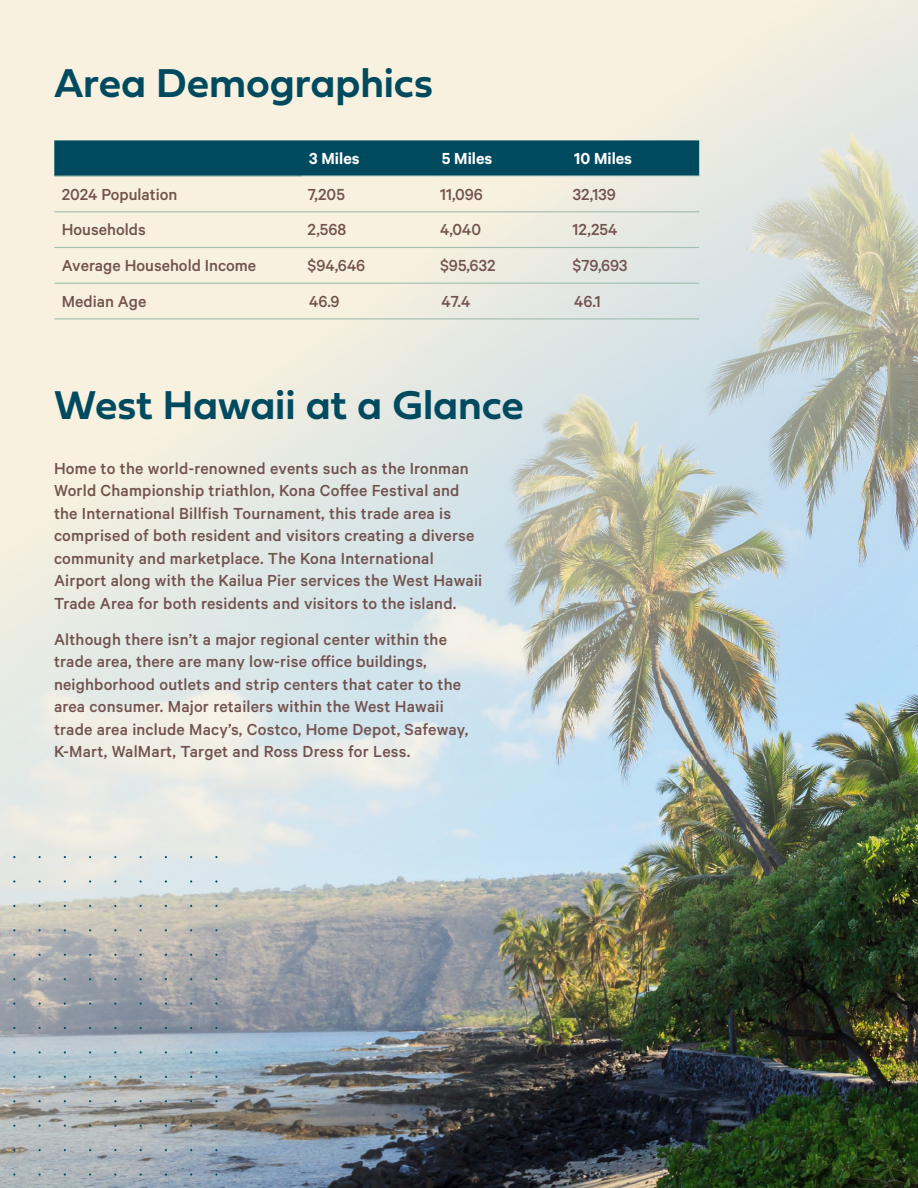
<style>
.page{position:relative;width:918px;height:1188px;background:#fff}
.page>*{position:absolute;margin:0;border:0;box-sizing:border-box;transform-origin:0 0}
.t1{font:42px "Fieldwork Geo Demibold";letter-spacing:-.005em;color:#004a60}
.t2{font:500 18px/22.5px "Calibre";letter-spacing:.01em;color:#72524e}
.t3{font:600 18px "Calibre";color:#fff}
</style>
<div class="page">
<img style="left:0;top:0;width:918px;height:1188px">
<div style="left:54px;top:140px;width:645px;height:36px;background:#004a60"></div>
<hr style="left:54px;top:176px;width:248px;height:1px;background:#9fbeae">
<hr style="left:54px;top:211px;width:248px;height:1px;background:#9fbeae">
<hr style="left:54px;top:247px;width:248px;height:1px;background:#9fbeae">
<hr style="left:54px;top:283px;width:248px;height:1px;background:#9fbeae">
<hr style="left:54px;top:318px;width:248px;height:1px;background:#9fbeae">
<hr style="left:302px;top:318px;width:132px;height:1px;background:#9fbeae">
<hr style="left:434px;top:318px;width:133px;height:1px;background:#9fbeae">
<hr style="left:567px;top:318px;width:132px;height:1px;background:#9fbeae">
<hr style="left:302px;top:176px;width:132px;height:1px;background:#cfdfd6">
<hr style="left:434px;top:176px;width:133px;height:1px;background:#cfdfd6">
<hr style="left:567px;top:176px;width:132px;height:1px;background:#cfdfd6">
<hr style="left:302px;top:211px;width:132px;height:1px;background:#9fbeae">
<hr style="left:434px;top:211px;width:133px;height:1px;background:#9fbeae">
<hr style="left:567px;top:211px;width:132px;height:1px;background:#9fbeae">
<hr style="left:302px;top:247px;width:132px;height:1px;background:#9fbeae">
<hr style="left:434px;top:247px;width:133px;height:1px;background:#9fbeae">
<hr style="left:567px;top:247px;width:132px;height:1px;background:#9fbeae">
<hr style="left:302px;top:283px;width:132px;height:1px;background:#9fbeae">
<hr style="left:434px;top:283px;width:133px;height:1px;background:#9fbeae">
<hr style="left:567px;top:283px;width:132px;height:1px;background:#9fbeae">
<h1 class="t1" style="left:54px;top:50px;width:381px">Area Demographics</h1>
<p class="t3" style="left:309px;top:148px;width:52px">3 Miles</p>
<p class="t3" style="left:442px;top:148px;width:52px">5 Miles</p>
<p class="t3" style="left:574px;top:148px;width:60px">10 Miles</p>
<p class="t2" style="left:62px;top:182px;width:117px">2024 Population</p>
<p class="t2" style="left:308px;top:182px;width:39px">7,205</p>
<p class="t2" style="left:440px;top:182px;width:44px">11,096</p>
<p class="t2" style="left:573px;top:182px;width:45px">32,139</p>
<p class="t2" style="left:62px;top:218px;width:85px">Households</p>
<p class="t2" style="left:308px;top:218px;width:40px">2,568</p>
<p class="t2" style="left:440px;top:218px;width:43px">4,040</p>
<p class="t2" style="left:573px;top:218px;width:46px">12,254</p>
<p class="t2" style="left:62px;top:254px;width:196px">Average Household Income</p>
<p class="t2" style="left:308px;top:254px;width:59px">$94,646</p>
<p class="t2" style="left:440px;top:254px;width:57px">$95,632</p>
<p class="t2" style="left:573px;top:254px;width:56px">$79,693</p>
<p class="t2" style="left:62px;top:290px;width:86px">Median Age</p>
<p class="t2" style="left:309px;top:290px;width:32px">46.9</p>
<p class="t2" style="left:442px;top:290px;width:30px">47.4</p>
<p class="t2" style="left:574px;top:290px;width:28px">46.1</p>
<h1 class="t1" style="left:54px;top:372px;width:471px">West Hawaii at a Glance</h1>
<p class="t2" style="left:54px;top:456px;width:430px">Home to the world-renowned events such as the Ironman World Championship triathlon, Kona Coffee Festival and the International Billfish Tournament, this trade area is comprised of both resident and visitors creating a diverse community and marketplace. The Kona International Airport along with the Kailua Pier services the West Hawaii Trade Area for both residents and visitors to the island.</p>
<p class="t2" style="left:54px;top:627px;width:416px">Although there isn’t a major regional center within the trade area, there are many low-rise office buildings, neighborhood outlets and strip centers that cater to the area consumer. Major retailers within the West Hawaii trade area include Macy’s, Costco, Home Depot, Safeway, K-Mart, WalMart, Target and Ross Dress for Less.</p>
</div>
